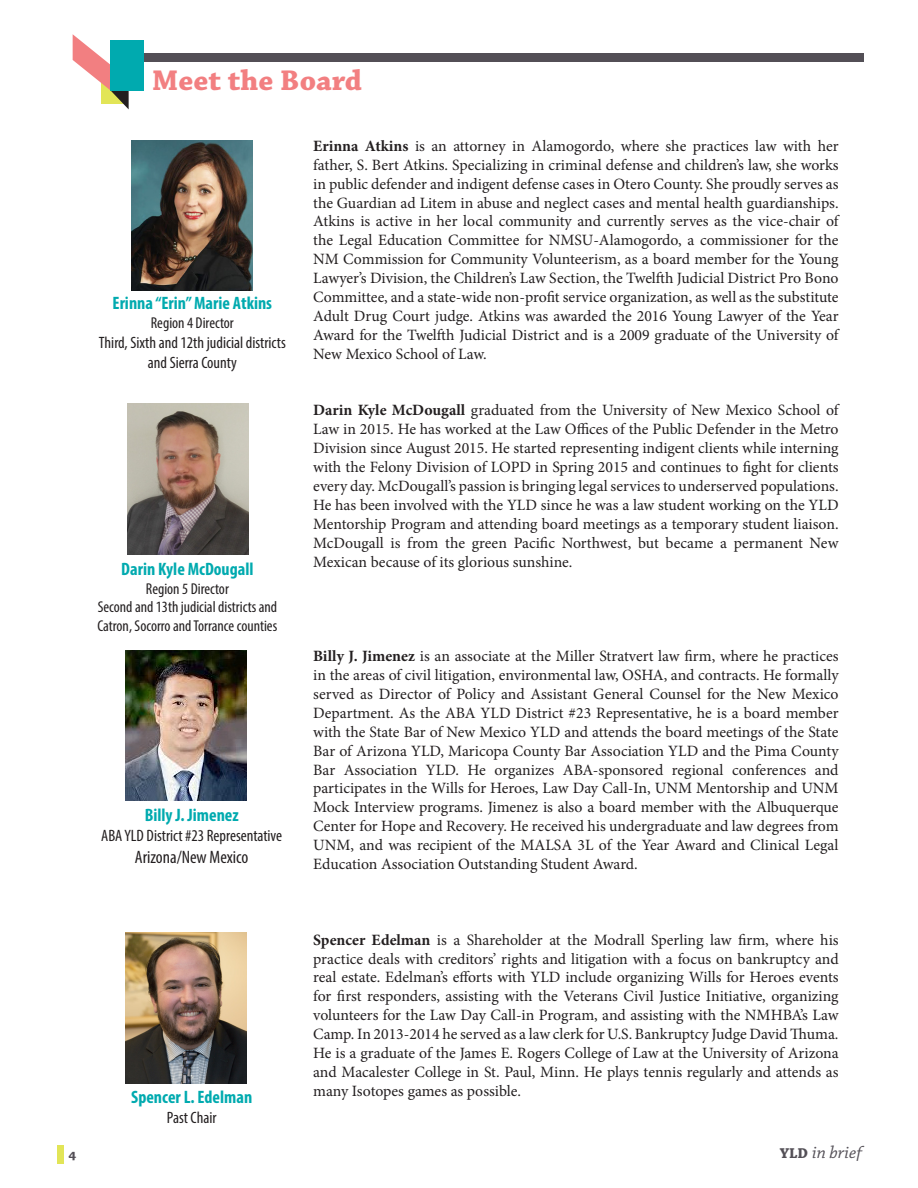
<style>
.page{position:relative;width:918px;height:1188px;background:#fff}
.page>*{position:absolute;margin:0;border:0;box-sizing:border-box;transform-origin:0 0}
.t1{font:700 30px "Chaparral Pro";color:#f27f81}
.body{font:700 condensed 18px "Myriad Pro";color:#00aaaf}
.t2{font:condensed 18px "Myriad Pro";color:#231f20}
.t3{font:italic 18px "Chaparral Pro";color:#534f56}
.t4{font:condensed 16.5px/19.8px "Myriad Pro";color:#231f20;text-align:center}
.body-2{font:15.75px/18.9px "Minion Pro";letter-spacing:-.005em;color:#231f20;text-align:justify}
.body-3{font:condensed 15.75px/18.9px "Myriad Pro";color:#231f20}
.t5{font:700 13.5px "Chaparral Pro";color:#534f56}
.s1{font-weight:700}
.s2{font-weight:700;font-style:normal;font-size:15px}
</style>
<div class="page">
<div style="left:57px;top:1145px;width:7px;height:18px;background:#e2e557"></div>
<img style="left:126px;top:650px;width:121px;height:151px">
<img style="left:126px;top:933px;width:121px;height:150px">
<img style="left:132px;top:140px;width:121px;height:151px">
<img style="left:127px;top:404px;width:121px;height:150px">
<div style="left:143px;top:53px;width:721px;height:8px;background:#534f56"></div>
<svg style="left:73px;top:34px;width:56px;height:75px"></svg>
<div style="left:111px;top:40px;width:33px;height:51px;background:#00aaaf"></div>
<p class="t1" style="left:152px;top:63px;width:211px">Meet the Board</p>
<p class="body" style="left:113px;top:292px;width:161px">Erinna “Erin” Marie Atkins</p>
<p class="body-3" style="left:151px;top:313px;width:84px">Region 4 Director</p>
<p class="t4" style="left:99px;top:332px;width:188px">Third, Sixth and 12th judicial districts and Sierra County</p>
<p class="body" style="left:121px;top:557px;width:134px">Darin Kyle McDougall</p>
<p class="body-3" style="left:146px;top:579px;width:84px">Region 5 Director</p>
<p class="body-3" style="left:98px;top:598px;width:181px">Second and 13th judicial districts and<br>Catron, Socorro and Torrance counties</p>
<p class="body" style="left:145px;top:804px;width:95px">Billy J. Jimenez</p>
<p class="t4" style="left:101px;top:825px;width:182px">ABA YLD District #23 Representative</p>
<p class="t2" style="left:135px;top:846px;width:115px">Arizona/New Mexico</p>
<p class="body" style="left:131px;top:1086px;width:123px">Spencer L. Edelman</p>
<p class="t4" style="left:167px;top:1108px;width:51px">Past Chair</p>
<p class="body-2" style="left:313px;top:136px;width:527px"><span class="s1">Erinna Atkins</span> is an attorney in Alamogordo, where she practices law with her father, S. Bert Atkins. Specializing in criminal defense and children’s law, she works in public defender and indigent defense cases in Otero County. She proudly serves as the Guardian ad Litem in abuse and neglect cases and mental health guardianships.<br>Atkins is active in her local community and currently serves as the vice-chair of the Legal Education Committee for NMSU-Alamogordo, a commissioner for the NM Commission for Community Volunteerism, as a board member for the Young Lawyer’s Division, the Children’s Law Section, the Twelfth Judicial District Pro Bono Committee, and a state-wide non-profit service organization, as well as the substitute Adult Drug Court judge. Atkins was awarded the 2016 Young Lawyer of the Year Award for the Twelfth Judicial District and is a 2009 graduate of the University of New Mexico School of Law.</p>
<p class="body-2" style="left:313px;top:401px;width:527px"><span class="s1">Darin Kyle McDougall</span> graduated from the University of New Mexico School of Law in 2015. He has worked at the Law Offices of the Public Defender in the Metro Division since August 2015. He started representing indigent clients while interning with the Felony Division of LOPD in Spring 2015 and continues to fight for clients every day. McDougall’s passion is bringing legal services to underserved populations.<br>He has been involved with the YLD since he was a law student working on the YLD Mentorship Program and attending board meetings as a temporary student liaison.<br>McDougall is from the green Pacific Northwest, but became a permanent New Mexican because of its glorious sunshine.</p>
<p class="body-2" style="left:313px;top:647px;width:527px"><span class="s1">Billy J. Jimenez</span> is an associate at the Miller Stratvert law firm, where he practices in the areas of civil litigation, environmental law, OSHA, and contracts. He formally served as Director of Policy and Assistant General Counsel for the New Mexico Department. As the ABA YLD District #23 Representative, he is a board member with the State Bar of New Mexico YLD and attends the board meetings of the State Bar of Arizona YLD, Maricopa County Bar Association YLD and the Pima County Bar Association YLD. He organizes ABA-sponsored regional conferences and participates in the Wills for Heroes, Law Day Call-In, UNM Mentorship and UNM Mock Interview programs. Jimenez is also a board member with the Albuquerque Center for Hope and Recovery. He received his undergraduate and law degrees from UNM, and was recipient of the MALSA 3L of the Year Award and Clinical Legal Education Association Outstanding Student Award.</p>
<p class="body-2" style="left:313px;top:930px;width:527px"><span class="s1">Spencer Edelman</span> is a Shareholder at the Modrall Sperling law firm, where his practice deals with creditors’ rights and litigation with a focus on bankruptcy and real estate. Edelman’s efforts with YLD include organizing Wills for Heroes events for first responders, assisting with the Veterans Civil Justice Initiative, organizing volunteers for the Law Day Call-in Program, and assisting with the NMHBA’s Law Camp. In 2013-2014 he served as a law clerk for U.S. Bankruptcy Judge David Thuma.<br>He is a graduate of the James E. Rogers College of Law at the University of Arizona and Macalester College in St. Paul, Minn. He plays tennis regularly and attends as many Isotopes games as possible.</p>
<p class="t5" style="left:69px;top:1146px;width:9px">4</p>
<p class="t3" style="left:780px;top:1142px;width:84px"><span class="s2">YLD</span> in brief</p>
</div>
